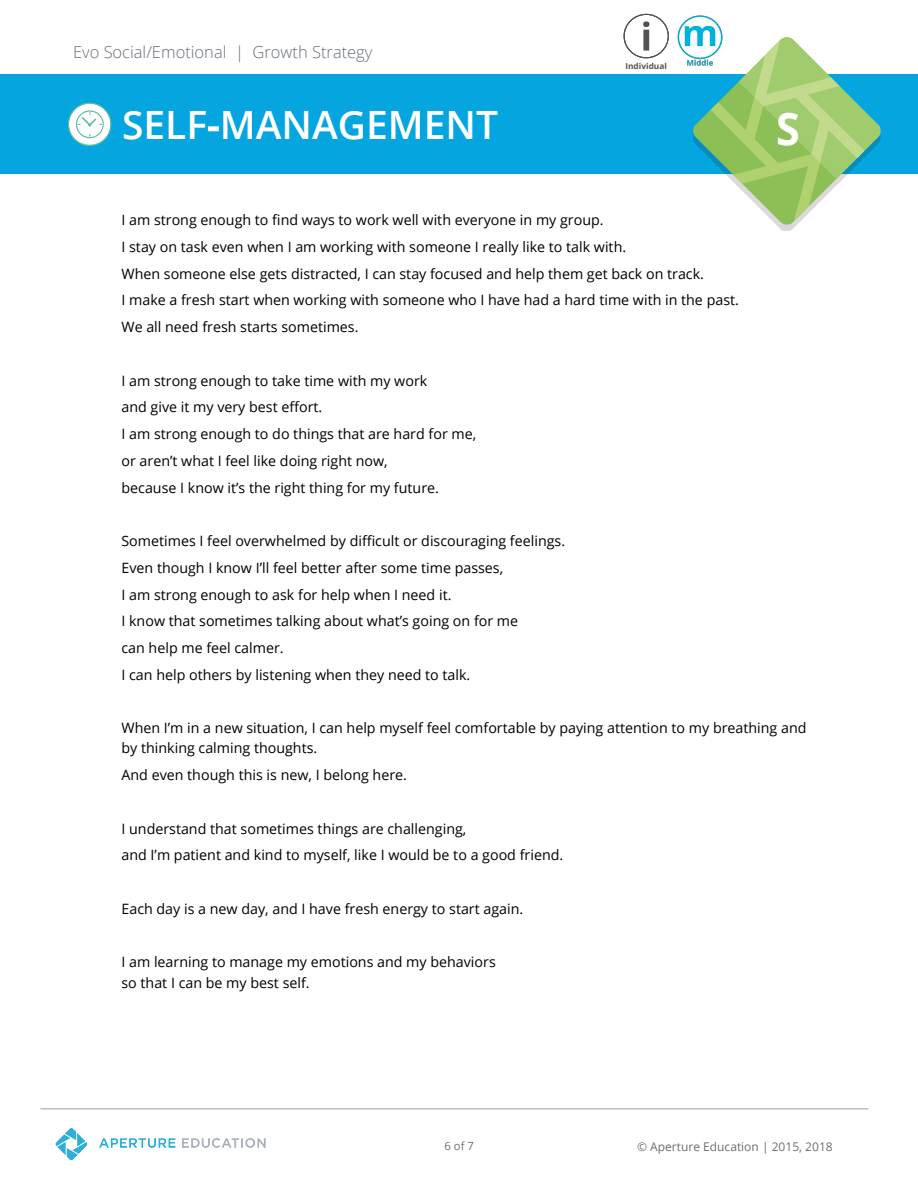
<style>
.page{position:relative;width:918px;height:1188px;background:#fff}
.page>*{position:absolute;margin:0;border:0;box-sizing:border-box;transform-origin:0 0}
.t1{font:700 45px "Open Sans";color:#fff;scale:.96 1}
.t2{font:600 39px "Open Sans";color:#fff}
.t3{font:300 16.5px "Open Sans";color:#666e78}
.t4{font:14.25px/26.7px "Open Sans";color:#000}
.t5{font:12px "Open Sans";color:#6d6e71}
.t6{font:11.25px "Open Sans";color:#6d6e71}
.t7{font:700 8.1px "Open Sans";color:#515352}
.s1{font-style:inherit}
</style>
<div class="page">
<img style="left:55px;top:1127px;width:211px;height:34px">
<hr style="left:40px;top:1108px;width:828px;height:2px;background:#bcbec0">
<div style="left:0;top:74px;width:918px;height:100px;background:#05a6e0"></div>
<div style="left:693px;top:43px;width:188px;height:188px;background:#000;opacity:.15"></div>
<svg style="left:693px;top:37px;width:188px;height:189px"></svg>
<div style="left:68px;top:103px;width:43px;height:43px;border:1px solid #5abe9d;border-radius:50%"></div>
<svg style="left:68px;top:103px;width:43px;height:42px"></svg>
<div style="left:624px;top:14px;width:45px;height:44px;border:1px solid #515352;border-radius:50%"></div>
<svg style="left:624px;top:14px;width:44px;height:44px"></svg>
<div style="left:688px;top:14px;width:45px;height:44px;background:#fff;border-radius:50%"></div>
<img style="left:677px;top:15px;width:48px;height:52px">
<p class="t3" style="left:73px;top:40px;width:301px">Evo Social/Emotional | Growth Strategy</p>
<p class="t7" style="left:625px;top:60px;width:43px">Individual</p>
<h2 class="t2" style="left:122px;top:98px;width:378px">SELF<span class="s1">-</span>MANAGEMENT</h2>
<h1 class="t1" style="left:776px;top:97px;width:26px">S</h1>
<p class="t4" style="left:122px;top:206px;width:619px">I am strong enough to find ways to work well with everyone in my group.<br>I stay on task even when I am working with someone I really like to talk with.<br>When someone else gets distracted, I can stay focused and help them get back on track.<br>I make a fresh start when working with someone who I have had a hard time with in the past.<br>We all need fresh starts sometimes.</p>
<p class="t4" style="left:122px;top:367px;width:356px">I am strong enough to take time with my work<br>and give it my very best effort.<br>I am strong enough to do things that are hard for me, or aren’t what I feel like doing right now,<br>because I know it’s the right thing for my future.</p>
<p class="t4" style="left:122px;top:527px;width:445px">Sometimes I feel overwhelmed by difficult or discouraging feelings.<br>Even though I know I’ll feel better after some time passes,<br>I am strong enough to ask for help when I need it.<br>I know that sometimes talking about what’s going on for me<br>can help me feel calmer.<br>I can help others by listening when they need to talk.</p>
<p class="t4" style="left:122px;top:718px;width:687px;line-height:20.2px">When I’m in a new situation, I can help myself feel comfortable by paying attention to my breathing and by thinking calming thoughts.</p>
<p class="t4" style="left:122px;top:761px;width:287px">And even though this is new, I belong here.</p>
<p class="t4" style="left:122px;top:815px;width:443px">I understand that sometimes things are challenging,<br>and I’m patient and kind to myself, like I would be to a good friend.</p>
<p class="t4" style="left:122px;top:895px;width:403px">Each day is a new day, and I have fresh energy to start again.</p>
<p class="t4" style="left:122px;top:952px;width:376px;line-height:20.2px">I am learning to manage my emotions and my behaviors so that I can be my best self.</p>
<p class="t6" style="left:445px;top:1138px;width:31px">6 of 7</p>
<p class="t5" style="left:637px;top:1138px;width:197px">© Aperture Education | 2015, 2018</p>
</div>
